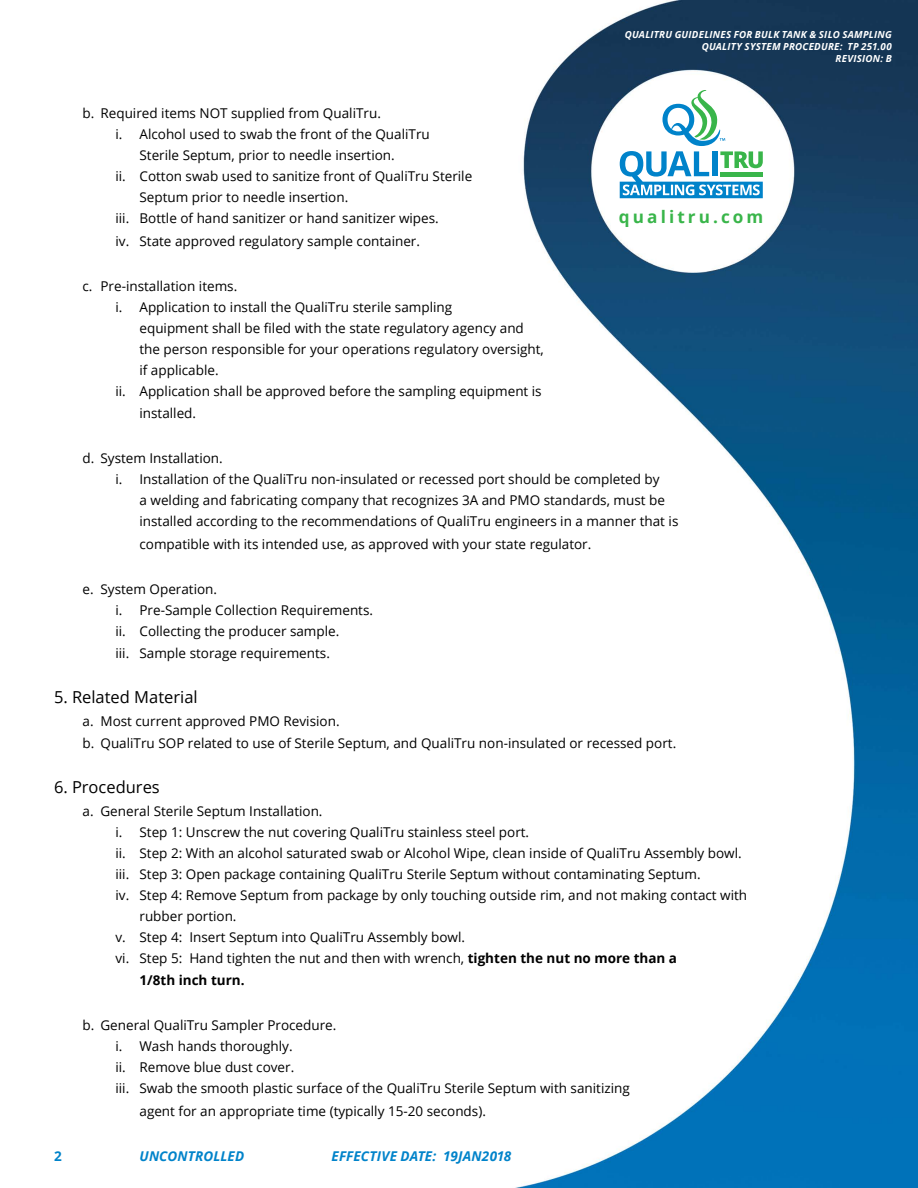
<style>
.page{position:relative;width:918px;height:1188px;background:#fff}
.page>*{position:absolute;margin:0;border:0;box-sizing:border-box;transform-origin:0 0}
.t1{font:700 17.1px "Open Sans";letter-spacing:.18em;color:#39b54a}
.t2{font:16.5px "Open Sans";color:#000}
.t3{font:13.5px/21px "Open Sans";color:#000}
.t4{font:italic 700 13.5px "Open Sans";letter-spacing:.01em;color:#0083ca}
.t5{font:700 13.5px "Open Sans";color:#000}
.t6{font:700 13.5px "Open Sans";color:#0083ca}
.t7{font:italic 700 9.75px/12px "Open Sans";letter-spacing:.025em;color:#fff;text-align:right}
.s1{font-weight:700}
</style>
<div class="page">
<img style="left:515px;top:0;width:403px;height:1188px">
<svg style="left:620px;top:90px;width:143px;height:108px"></svg>
<p class="t7" style="left:625px;top:28px;width:269px">QUALITRU GUIDELINES FOR BULK TANK &amp; SILO SAMPLING<br>QUALITY SYSTEM PROCEDURE: TP 251.00<br>REVISION: B</p>
<p class="t3" style="left:82px;top:103px;width:300px">b. Required items NOT supplied from QualiTru.</p>
<p class="t3" style="left:115px;top:124px;width:316px">i. Alcohol used to swab the front of the QualiTru</p>
<p class="t3" style="left:139px;top:145px;width:257px">Sterile Septum, prior to needle insertion.</p>
<p class="t3" style="left:115px;top:166px;width:358px">ii. Cotton swab used to sanitize front of QualiTru Sterile</p>
<p class="t3" style="left:139px;top:187px;width:210px">Septum prior to needle insertion.</p>
<p class="t3" style="left:115px;top:208px;width:325px">iii. Bottle of hand sanitizer or hand sanitizer wipes.</p>
<p class="t3" style="left:115px;top:230px;width:306px">iv. State approved regulatory sample container.</p>
<p class="t3" style="left:82px;top:275px;width:156px">c. Pre-installation items.</p>
<p class="t3" style="left:115px;top:296px;width:338px">i. Application to install the QualiTru sterile sampling</p>
<p class="t3" style="left:139px;top:317px;width:386px">equipment shall be filed with the state regulatory agency and</p>
<p class="t3" style="left:139px;top:338px;width:406px">the person responsible for your operations regulatory oversight,</p>
<p class="t3" style="left:139px;top:359px;width:81px">if applicable.</p>
<p class="t3" style="left:115px;top:380px;width:428px">ii. Application shall be approved before the sampling equipment is</p>
<p class="t3" style="left:139px;top:403px;width:58px">installed.</p>
<p class="t3" style="left:82px;top:448px;width:142px">d. System Installation.</p>
<p class="t3" style="left:115px;top:469px;width:546px">i. Installation of the QualiTru non-insulated or recessed port should be completed by</p>
<p class="t3" style="left:139px;top:490px;width:527px">a welding and fabricating company that recognizes 3A and PMO standards, must be</p>
<p class="t3" style="left:139px;top:511px;width:540px">installed according to the recommendations of QualiTru engineers in a manner that is</p>
<p class="t3" style="left:139px;top:533px;width:453px">compatible with its intended use, as approved with your state regulator.</p>
<p class="t3" style="left:115px;top:578px;width:259px;text-indent:-33px">e. System Operation.<br>i. Pre-Sample Collection Requirements. ii. Collecting the producer sample.</p>
<p class="t3" style="left:115px;top:643px;width:216px">iii. Sample storage requirements.</p>
<p class="t2" style="left:54px;top:686px;width:145px">5. Related Material</p>
<p class="t3" style="left:82px;top:709px;width:595px;line-height:22.5px">a. Most current approved PMO Revision.<br>b. QualiTru SOP related to use of Sterile Septum, and QualiTru non-insulated or recessed port.</p>
<p class="t2" style="left:54px;top:776px;width:107px">6. Procedures</p>
<p class="t3" style="left:82px;top:800px;width:242px">a. General Sterile Septum Installation.</p>
<p class="t3" style="left:115px;top:821px;width:415px">i. Step 1: Unscrew the nut covering QualiTru stainless steel port.</p>
<p class="t3" style="left:115px;top:842px;width:628px">ii. Step 2: With an alcohol saturated swab or Alcohol Wipe, clean inside of QualiTru Assembly bowl.</p>
<p class="t3" style="left:115px;top:863px;width:587px">iii. Step 3: Open package containing QualiTru Sterile Septum without contaminating Septum.</p>
<p class="t3" style="left:115px;top:884px;width:633px">iv. Step 4: Remove Septum from package by only touching outside rim, and not making contact with</p>
<p class="t3" style="left:139px;top:905px;width:99px">rubber portion.</p>
<p class="t3" style="left:115px;top:926px;width:351px">v. Step 4: Insert Septum into QualiTru Assembly bowl.</p>
<p class="t3" style="left:115px;top:947px;width:563px">vi. Step 5: Hand tighten the nut and then with wrench, <span class="s1">tighten the nut no more than a</span></p>
<p class="t5" style="left:139px;top:971px;width:107px">1/8th inch turn.</p>
<p class="t3" style="left:115px;top:1015px;width:516px;text-indent:-33px">b. General QualiTru Sampler Procedure.<br>i. Wash hands thoroughly.<br>ii. Remove blue dust cover.<br>iii. Swab the smooth plastic surface of the QualiTru Sterile Septum with sanitizing</p>
<p class="t3" style="left:139px;top:1100px;width:348px">agent for an appropriate time (typically 15-20 seconds).</p>
<p class="t1" style="left:619px;top:204px;width:146px">qualitru.com</p>
<p class="t6" style="left:54px;top:1147px;width:9px">2</p>
<p class="t4" style="left:139px;top:1147px;width:106px">UNCONTROLLED</p>
<p class="t4" style="left:331px;top:1147px;width:181px">EFFECTIVE DATE: 19JAN2018</p>
</div>
